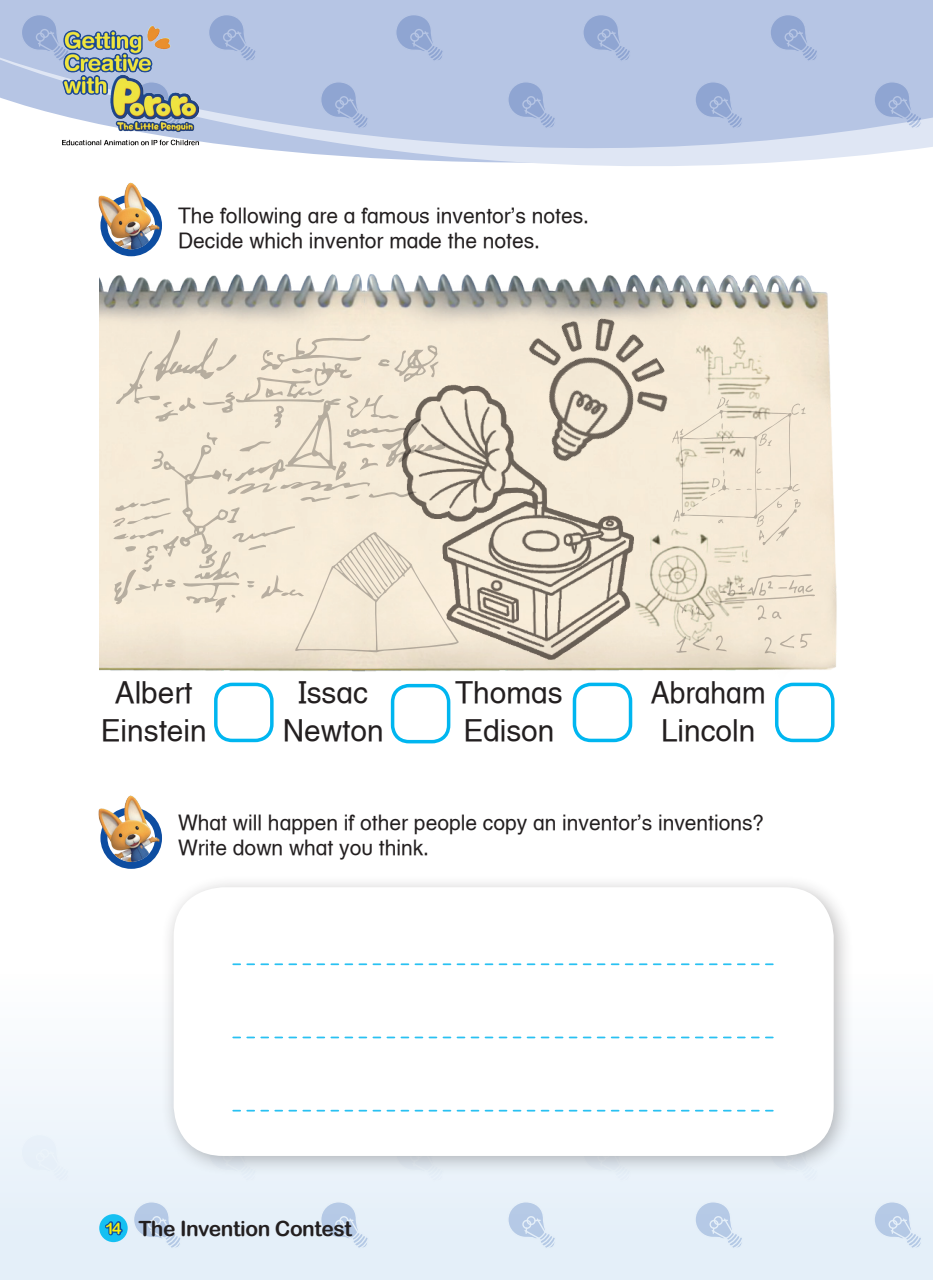
<style>
.page{position:relative;width:933px;height:1280px;background:#fff}
.page>*{position:absolute;margin:0;border:0;box-sizing:border-box;transform-origin:0 0}
.t1{font:29.75px "Helvetica Textbook LT";color:#231f20}
.t2{font:29.75px "Helvetica Textbook LT";color:#231f20;scale:.95 1}
.작은질문{font:21px "Helvetica Textbook LT";color:#231f20}
.t3{font:21px "Arial Rounded MT Bold";letter-spacing:-.02em;color:#231f20}
.s1{font-size:15.75px;color:#fbef09}
</style>
<div class="page">
<svg style="left:0;top:0;width:933px;height:214px;fill:#b6c5e4"></svg>
<svg style="left:20px;top:13px;width:21px;height:49px"></svg>
<svg style="left:223px;top:13px;width:34px;height:49px;background:#a6b8dc"></svg>
<svg style="left:394px;top:13px;width:51px;height:49px;background:#a6b8dc"></svg>
<svg style="left:581px;top:13px;width:51px;height:49px;background:#a6b8dc"></svg>
<svg style="left:768px;top:13px;width:51px;height:49px;background:#a6b8dc"></svg>
<svg style="left:872px;top:80px;width:51px;height:49px;background:#aabbde"></svg>
<svg style="left:319px;top:80px;width:51px;height:49px;background:#a6b8dc"></svg>
<svg style="left:506px;top:80px;width:51px;height:49px;background:#a6b8dc"></svg>
<svg style="left:693px;top:80px;width:51px;height:49px;background:#a6b8dc"></svg>
<div style="left:0;top:960px;width:933px;height:320px;background:linear-gradient(to bottom,#fff,#e1edf8)"></div>
<div style="left:20px;top:1133px;width:50px;height:49px;background:#eaf2fa"></div>
<svg style="left:207px;top:1176px;width:50px;height:6px"></svg>
<svg style="left:394px;top:1176px;width:51px;height:6px"></svg>
<svg style="left:581px;top:1176px;width:51px;height:6px"></svg>
<svg style="left:768px;top:1176px;width:51px;height:6px"></svg>
<svg style="left:132px;top:1200px;width:50px;height:49px;background:#d1e0f1"></svg>
<svg style="left:872px;top:1200px;width:51px;height:49px;background:#d2e0f1"></svg>
<svg style="left:319px;top:1200px;width:51px;height:49px;background:#d2e0f1"></svg>
<svg style="left:506px;top:1200px;width:51px;height:49px;background:#d2e0f1"></svg>
<svg style="left:693px;top:1200px;width:51px;height:49px;background:#d2e0f1"></svg>
<div style="left:99px;top:1214px;width:29px;height:28px;background:#15c0f2;border-radius:50%"></div>
<svg style="left:105px;top:1219px;width:20px;height:18px"></svg>
<img style="left:41px;top:10px;width:182px;height:146px">
<div style="left:100px;top:195px;width:62px;height:61px;border:7px solid #0d4da1;border-radius:50%"></div>
<img style="left:99px;top:183px;width:60px;height:66px">
<img style="left:365px;top:273px;width:472px;height:428px">
<img style="left:99px;top:253px;width:266px;height:448px">
<div style="left:216px;top:684px;width:56px;height:56px;background:#fff;border-radius:17px"></div>
<div style="left:214px;top:683px;width:59px;height:59px;border:4px solid #00b6f0;border-radius:17px"></div>
<div style="left:392px;top:686px;width:56px;height:56px;background:#fff;border-radius:17px"></div>
<div style="left:391px;top:684px;width:59px;height:59px;border:4px solid #00b6f0;border-radius:17px"></div>
<div style="left:574px;top:684px;width:56px;height:56px;background:#fff;border-radius:17px"></div>
<div style="left:572px;top:683px;width:60px;height:59px;border:4px solid #00b6f0;border-radius:17px"></div>
<div style="left:776px;top:684px;width:56px;height:56px;background:#fff;border-radius:17px"></div>
<div style="left:775px;top:683px;width:59px;height:59px;border:4px solid #00b6f0;border-radius:17px"></div>
<div style="left:100px;top:807px;width:62px;height:62px;border:7px solid #0d4da1;border-radius:50%"></div>
<img style="left:99px;top:795px;width:60px;height:67px">
<div style="left:160px;top:874px;width:693px;height:302px;background:#231f20;opacity:.3"></div>
<div style="left:174px;top:887px;width:659px;height:269px;background:#fff;border-radius:50px"></div>
<svg style="left:233px;top:1036px;width:540px;height:2px"></svg>
<svg style="left:233px;top:1110px;width:540px;height:1px"></svg>
<svg style="left:233px;top:963px;width:540px;height:2px"></svg>
<img style="left:387px;top:372px;width:289px;height:296px">
<img style="left:469px;top:273px;width:220px;height:214px">
<svg style="left:113px;top:330px;width:332px;height:283px;background:#ece1cf"></svg>
<svg style="left:295px;top:531px;width:164px;height:121px;background:#ede2cf"></svg>
<svg style="left:671px;top:396px;width:134px;height:149px;background:#efe4d1"></svg>
<svg style="left:679px;top:574px;width:136px;height:46px;background:#e8ddc9"></svg>
<svg style="left:763px;top:633px;width:49px;height:21px"></svg>
<svg style="left:676px;top:635px;width:51px;height:19px"></svg>
<p class="작은질문" style="left:178px;top:203px;width:412px">The following are a famous inventor’s notes.</p>
<p class="작은질문" style="left:178px;top:228px;width:363px">Decide which inventor made the notes.</p>
<p class="t1" style="left:115px;top:675px;width:79px">Albert</p>
<p class="t1" style="left:101px;top:713px;width:107px">Einstein</p>
<p class="t1" style="left:298px;top:675px;width:71px">Issac</p>
<p class="t1" style="left:283px;top:713px;width:102px">Newton</p>
<p class="t1" style="left:455px;top:675px;width:109px">Thomas</p>
<p class="t1" style="left:463px;top:713px;width:92px">Edison</p>
<p class="t2" style="left:651px;top:675px;width:122px">Abraham</p>
<p class="t1" style="left:661px;top:713px;width:96px">Lincoln</p>
<p class="작은질문" style="left:178px;top:810px;width:587px">What will happen if other people copy an inventor’s inventions?</p>
<p class="작은질문" style="left:178px;top:835px;width:252px">Write down what you think.</p>
<p class="t3" style="left:105px;top:1216px;width:248px"><span class="s1">14</span> The Invention Contest</p>
</div>
